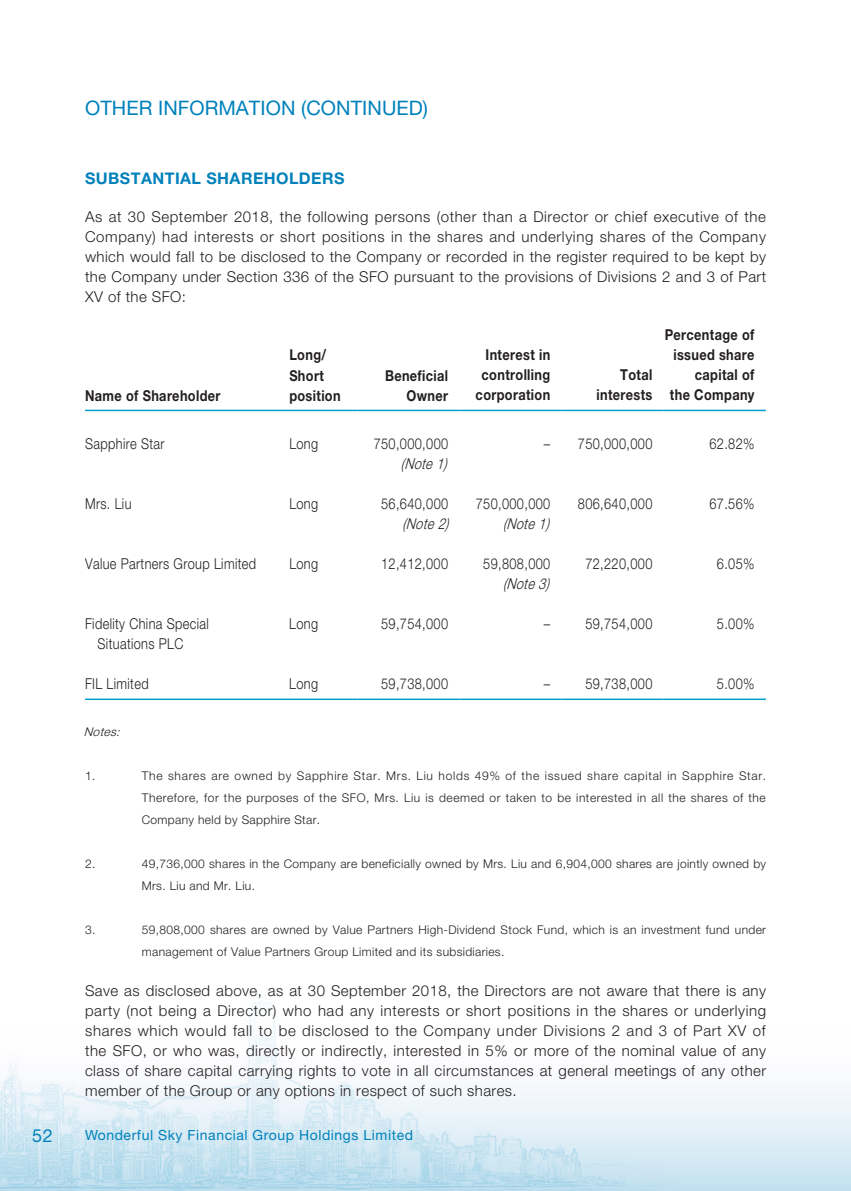
<style>
.page{position:relative;width:851px;height:1191px;background:#fff}
.page>*{position:absolute;margin:0;border:0;box-sizing:border-box;transform-origin:0 0}
.t1{font:20px "Helvetica Neue LT Std";letter-spacing:.005em;color:#0081bb}
.t2{font:18px "Helvetica Neue LT Std";color:#0081bb}
.t3{font:700 16px "Helvetica Neue LT Std";letter-spacing:.03em;color:#0081bb}
.t4{font:300 15px/20px "Helvetica Neue LT Std";letter-spacing:.03em;color:#231f20;text-align:justify}
.t5{font:300 15px/20px "Helvetica Neue LT Std";letter-spacing:.03em;color:#231f20;scale:.85 1}
.t6{font:700 15px/20px "Helvetica Neue LT Std";letter-spacing:.03em;color:#231f20;text-align:right;scale:.85 1}
.t7{font:italic 300 15px "Helvetica Neue LT Std";color:#231f20;scale:.85 1}
.t8{font:14px "Helvetica Neue LT Std";letter-spacing:.04em;color:#0081bb}
.t9{font:300 12px/22px "Helvetica Neue LT Std";letter-spacing:.03em;color:#231f20}
.t10{font:italic 300 12px "Helvetica Neue LT Std";color:#231f20}
</style>
<div class="page">
<img style="left:0;top:995px;width:850px;height:196px">
<hr style="left:85px;top:410px;width:193px;height:1px;background:#009fcd">
<hr style="left:278px;top:410px;width:79px;height:1px;background:#009fcd">
<hr style="left:357px;top:410px;width:102px;height:1px;background:#009fcd">
<hr style="left:459px;top:410px;width:102px;height:1px;background:#009fcd">
<hr style="left:561px;top:410px;width:102px;height:1px;background:#009fcd">
<hr style="left:663px;top:410px;width:102px;height:1px;background:#009fcd">
<hr style="left:85px;top:698px;width:193px;height:2px;background:#009fcd">
<hr style="left:278px;top:698px;width:79px;height:2px;background:#009fcd">
<hr style="left:357px;top:698px;width:102px;height:2px;background:#009fcd">
<hr style="left:459px;top:698px;width:102px;height:2px;background:#009fcd">
<hr style="left:561px;top:698px;width:102px;height:2px;background:#009fcd">
<hr style="left:663px;top:698px;width:102px;height:2px;background:#009fcd">
<h1 class="t1" style="left:85px;top:96px;width:344px">OTHER INFORMATION (CONTINUED)</h1>
<p class="t3" style="left:85px;top:169px;width:261px">SUBSTANTIAL SHAREHOLDERS</p>
<p class="t4" style="left:85px;top:207px;width:682px">As at 30 September 2018, the following persons (other than a Director or chief executive of the Company) had interests or short positions in the shares and underlying shares of the Company which would fall to be disclosed to the Company or recorded in the register required to be kept by the Company under Section 336 of the SFO pursuant to the provisions of Divisions 2 and 3 of Part XV of the SFO:</p>
<p class="t6" style="left:85px;top:385px;width:161px">Name of Shareholder</p>
<p class="t6" style="left:289px;top:345px;width:62px;text-align:left">Long/<br>Short position</p>
<p class="t6" style="left:385px;top:365px;width:76px">Beneficial<br>Owner</p>
<p class="t6" style="left:475px;top:345px;width:89px">Interest in controlling corporation</p>
<p class="t6" style="left:596px;top:365px;width:67px">Total interests</p>
<p class="t6" style="left:664px;top:325px;width:107px">Percentage of issued share capital of<br>the Company</p>
<p class="t5" style="left:85px;top:433px;width:95px">Sapphire Star</p>
<p class="t5" style="left:289px;top:433px;width:36px">Long</p>
<p class="t5" style="left:373px;top:433px;width:89px">750,000,000</p>
<p class="t7" style="left:401px;top:455px;width:57px">(Note1)</p>
<p class="t5" style="left:544px;top:433px;width:129px">– 750,000,000</p>
<p class="t5" style="left:709px;top:433px;width:54px">62.82%</p>
<p class="t5" style="left:85px;top:493px;width:56px">Mrs. Liu</p>
<p class="t5" style="left:289px;top:493px;width:36px">Long</p>
<p class="t5" style="left:381px;top:493px;width:80px">56,640,000</p>
<p class="t7" style="left:402px;top:515px;width:57px">(Note2)</p>
<p class="t5" style="left:475px;top:493px;width:89px">750,000,000</p>
<p class="t7" style="left:503px;top:515px;width:57px">(Note1)</p>
<p class="t5" style="left:578px;top:493px;width:89px">806,640,000</p>
<p class="t5" style="left:709px;top:493px;width:54px">67.56%</p>
<p class="t5" style="left:85px;top:553px;width:203px">Value Partners Group Limited</p>
<p class="t5" style="left:289px;top:553px;width:36px">Long</p>
<p class="t5" style="left:381px;top:553px;width:80px">12,412,000</p>
<p class="t5" style="left:483px;top:553px;width:80px">59,808,000</p>
<p class="t7" style="left:503px;top:575px;width:57px">(Note3)</p>
<p class="t5" style="left:585px;top:553px;width:80px">72,220,000</p>
<p class="t5" style="left:716px;top:553px;width:46px">6.05%</p>
<p class="t5" style="left:98px;top:613px;width:132px;text-indent:-12px">Fidelity China Special<br>Situations PLC</p>
<p class="t5" style="left:289px;top:613px;width:36px">Long</p>
<p class="t5" style="left:381px;top:613px;width:80px">59,754,000</p>
<p class="t5" style="left:544px;top:613px;width:129px">– 59,754,000</p>
<p class="t5" style="left:716px;top:613px;width:46px">5.00%</p>
<p class="t5" style="left:85px;top:673px;width:76px">FIL Limited</p>
<p class="t5" style="left:289px;top:673px;width:36px">Long</p>
<p class="t5" style="left:381px;top:673px;width:80px">59,738,000</p>
<p class="t5" style="left:544px;top:673px;width:129px">– 59,738,000</p>
<p class="t5" style="left:716px;top:673px;width:46px">5.00%</p>
<p class="t10" style="left:84px;top:724px;width:41px">Notes:</p>
<p class="t9" style="left:85px;top:764px;width:12px">1.</p>
<p class="t9" style="left:142px;top:764px;width:625px;text-align:justify">The shares are owned by Sapphire Star. Mrs. Liu holds 49% of the issued share capital in Sapphire Star.<br>Therefore, for the purposes of the SFO, Mrs. Liu is deemed or taken to be interested in all the shares of the Company held by Sapphire Star.</p>
<p class="t9" style="left:85px;top:852px;width:12px">2.</p>
<p class="t9" style="left:142px;top:852px;width:625px">49,736,000 shares in the Company are beneficially owned by Mrs. Liu and 6,904,000 shares are jointly owned by<br>Mrs. Liu and Mr. Liu.</p>
<p class="t9" style="left:85px;top:918px;width:12px">3.</p>
<p class="t9" style="left:142px;top:918px;width:625px">59,808,000 shares are owned by Value Partners High-Dividend Stock Fund, which is an investment fund under management of Value Partners Group Limited and its subsidiaries.</p>
<p class="t4" style="left:85px;top:980px;width:682px">Save as disclosed above, as at 30 September 2018, the Directors are not aware that there is any party (not being a Director) who had any interests or short positions in the shares or underlying shares which would fall to be disclosed to the Company under Divisions 2 and 3 of Part XV of the SFO, or who was, directly or indirectly, interested in 5% or more of the nominal value of any class of share capital carrying rights to vote in all circumstances at general meetings of any other member of the Group or any options in respect of such shares.</p>
<p class="t2" style="left:32px;top:1124px;width:22px">52</p>
<p class="t8" style="left:85px;top:1127px;width:329px">Wonderful Sky Financial Group Holdings Limited</p>
</div>
